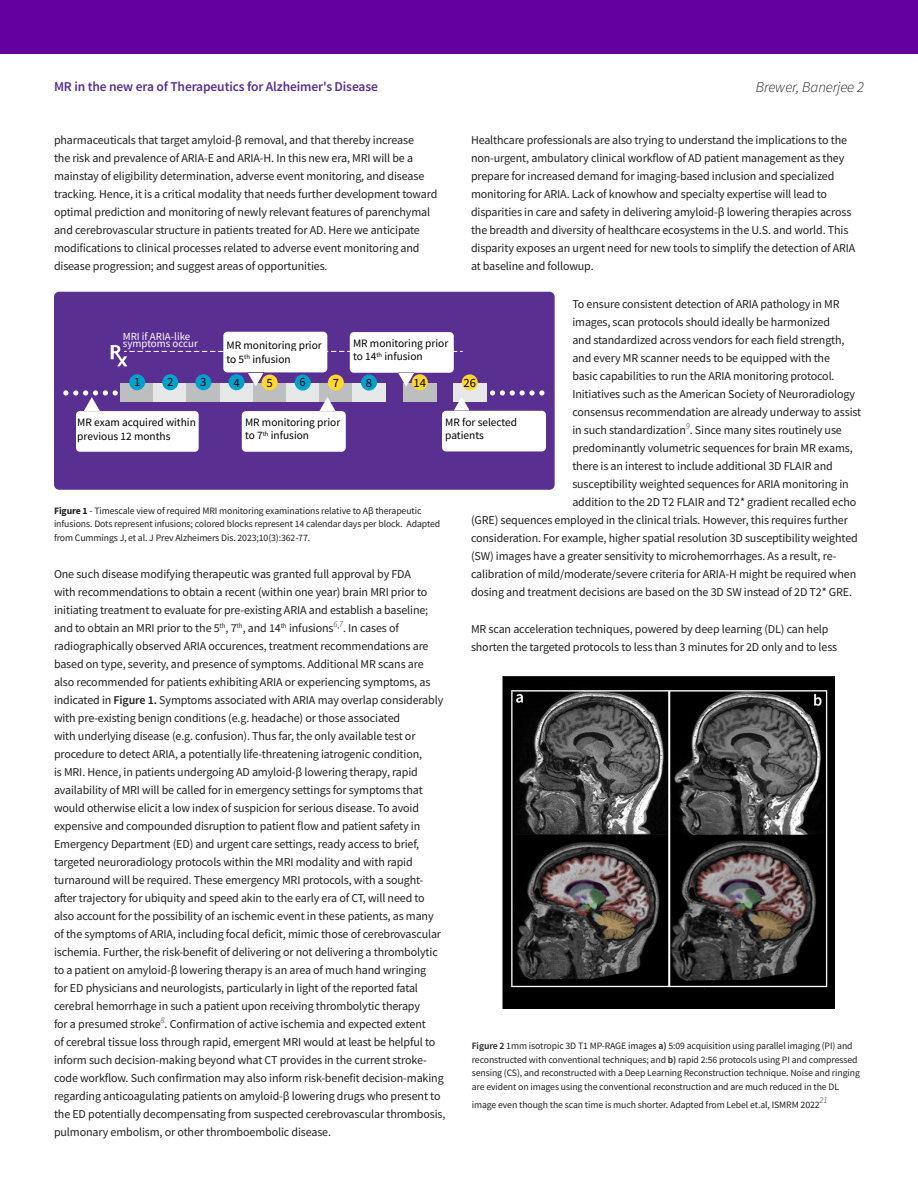
<style>
.page{position:relative;width:918px;height:1188px;background:#fff}
.page>*{position:absolute;margin:0;border:0;box-sizing:border-box;transform-origin:0 0}
.Body_Headline___Eyebrow_9_13{font:italic 300 15px "Source Sans Pro";letter-spacing:-.01em;color:#231f20}
.Body_Headline___Eyebrow_9_13-2{font:600 13.5px "Source Sans Pro";letter-spacing:-.01em;color:#583092}
.t1{font:12.6px "Source Sans Pro";color:#000}
.Body_Copy_8_12{font:12px/18px "Source Sans Pro";letter-spacing:-.01em;color:#231f20}
.t2{font:11.4px/13.6px "Source Sans Pro";color:#000}
.t3{font:10.95px "Source Sans Pro";color:#fff}
.Caption_7_9{font:9.75px/13.5px "Source Sans Pro";letter-spacing:-.01em;color:#231f20}
.Caption_7_9-2{font:italic 300 8.7px "Source Sans Pro";color:#231f20}
.s1{font-weight:700}
.s2{font-weight:600}
</style>
<div class="page">
<div style="left:0;top:0;width:918px;height:54px;background:#6400a0"></div>
<div style="left:54px;top:292px;width:501px;height:198px;background:#5a2f92;border-radius:5px"></div>
<svg style="left:63px;top:332px;width:483px;height:120px"></svg>
<img style="left:502px;top:676px;width:332px;height:332px">
<p class="Body_Headline___Eyebrow_9_13-2" style="left:54px;top:78px;width:325px">MR in the new era of Therapeutics for Alzheimer's Disease</p>
<p class="Body_Headline___Eyebrow_9_13" style="left:756px;top:78px;width:110px">Brewer, Banerjee 2</p>
<p class="Body_Copy_8_12" style="left:54px;top:131px;width:385px">pharmaceuticals that target amyloid-β removal, and that thereby increase<br>the risk and prevalence of ARIA-E and ARIA-H. In this new era, MRI will be a mainstay of eligibility determination, adverse event monitoring, and disease tracking. Hence, it is a critical modality that needs further development toward optimal prediction and monitoring of newly relevant features of parenchymal and cerebrovascular structure in patients treated for AD. Here we anticipate modifications to clinical processes related to adverse event monitoring and disease progression; and suggest areas of opportunities.</p>
<p class="Body_Copy_8_12" style="left:471px;top:131px;width:386px">Healthcare professionals are also trying to understand the implications to the non-urgent, ambulatory clinical workflow of AD patient management as they prepare for increased demand for imaging-based inclusion and specialized monitoring for ARIA. Lack of knowhow and specialty expertise will lead to disparities in care and safety in delivering amyloid-β lowering therapies across the breadth and diversity of healthcare ecosystems in the U.S. and world. This disparity exposes an urgent need for new tools to simplify the detection of ARIA at baseline and followup.</p>
<p class="Body_Copy_8_12" style="left:572px;top:294px;width:269px">To ensure consistent detection of ARIA pathology in MR</p>
<p class="Body_Copy_8_12" style="left:572px;top:312px;width:259px">images, scan protocols should ideally be harmonized</p>
<p class="Body_Copy_8_12" style="left:572px;top:330px;width:274px">and standardized across vendors for each field strength,</p>
<p class="Body_Copy_8_12" style="left:572px;top:348px;width:259px">and every MR scanner needs to be equipped with the</p>
<p class="Body_Copy_8_12" style="left:572px;top:366px;width:264px">basic capabilities to run the ARIA monitoring protocol.</p>
<p class="Body_Copy_8_12" style="left:572px;top:384px;width:284px">Initiatives such as the American Society of Neuroradiology</p>
<p class="Body_Copy_8_12" style="left:572px;top:402px;width:290px">consensus recommendation are already underway to assist</p>
<p class="Body_Copy_8_12" style="left:572px;top:420px;width:271px">in such standardization<sup>9</sup>. Since many sites routinely use</p>
<p class="Body_Copy_8_12" style="left:572px;top:438px;width:282px">predominantly volumetric sequences for brain MR exams,</p>
<p class="Body_Copy_8_12" style="left:572px;top:456px;width:262px">there is an interest to include additional 3D FLAIR and</p>
<p class="Body_Copy_8_12" style="left:572px;top:474px;width:278px">susceptibility weighted sequences for ARIA monitoring in</p>
<p class="Body_Copy_8_12" style="left:572px;top:492px;width:285px">addition to the 2D T2 FLAIR and T2* gradient recalled echo</p>
<p class="Body_Copy_8_12" style="left:471px;top:510px;width:378px">(GRE) sequences employed in the clinical trials. However, this requires further</p>
<p class="Body_Copy_8_12" style="left:471px;top:528px;width:388px">consideration. For example, higher spatial resolution 3D susceptibility weighted</p>
<p class="Body_Copy_8_12" style="left:471px;top:546px;width:367px">(SW) images have a greater sensitivity to microhemorrhages. As a result, re-</p>
<p class="Body_Copy_8_12" style="left:471px;top:564px;width:387px">calibration of mild/moderate/severe criteria for ARIA-H might be required when</p>
<p class="Body_Copy_8_12" style="left:471px;top:582px;width:383px">dosing and treatment decisions are based on the 3D SW instead of 2D T2* GRE.</p>
<p class="Body_Copy_8_12" style="left:471px;top:620px;width:368px">MR scan acceleration techniques, powered by deep learning (DL) can help shorten the targeted protocols to less than 3 minutes for 2D only and to less</p>
<p class="t3" style="left:123px;top:330px;width:69px">MRI if ARIA-like</p>
<p class="t3" style="left:123px;top:337px;width:76px">symptoms occur</p>
<p class="t2" style="left:353px;top:336px;width:97px">MR monitoring prior to 14<sup>th</sup> infusion</p>
<p class="t2" style="left:227px;top:339px;width:97px">MR monitoring prior to 5<sup>th</sup> infusion</p>
<p class="t1" style="left:134px;top:374px;width:8px">1</p>
<p class="t1" style="left:167px;top:374px;width:8px">2</p>
<p class="t1" style="left:200px;top:374px;width:8px">3</p>
<p class="t1" style="left:233px;top:375px;width:8px">4</p>
<p class="t1" style="left:266px;top:375px;width:8px">5</p>
<p class="t1" style="left:300px;top:374px;width:8px">6</p>
<p class="t1" style="left:333px;top:375px;width:8px">7</p>
<p class="t1" style="left:366px;top:375px;width:8px">8</p>
<p class="t1" style="left:463px;top:374px;width:14px">26</p>
<p class="t2" style="left:445px;top:415px;width:74px">MR for selected patients</p>
<p class="t1" style="left:414px;top:375px;width:14px">14</p>
<p class="t2" style="left:245px;top:415px;width:97px">MR monitoring prior to 7<sup>th</sup> infusion</p>
<p class="t2" style="left:77px;top:416px;width:120px">MR exam acquired within previous 12 months</p>
<p class="Caption_7_9" style="left:54px;top:504px;width:388px"><span class="s1">Figure 1</span> - Timescale view of required MRI monitoring examinations relative to Aβ therapeutic infusions. Dots represent infusions; colored blocks represent 14 calendar days per block. Adapted from Cummings J, et al. J Prev Alzheimers Dis. 2023;10(3):362-77.</p>
<p class="Body_Copy_8_12" style="left:54px;top:564px;width:393px">One such disease modifying therapeutic was granted full approval by FDA<br>with recommendations to obtain a recent (within one year) brain MRI prior to initiating treatment to evaluate for pre-existing ARIA and establish a baseline; and to obtain an MRI prior to the 5<sup>th</sup>, 7<sup>th</sup>, and 14<sup>th</sup> infusions<sup>6</sup><sup>,</sup><sup>7</sup>. In cases of radiographically observed ARIA occurences, treatment recommendations are based on type, severity, and presence of symptoms. Additional MR scans are also recommended for patients exhibiting ARIA or experiencing symptoms, as indicated in <span class="s2">Figure 1.</span> Symptoms associated with ARIA may overlap considerably with pre-existing benign conditions (e.g. headache) or those associated<br>with underlying disease (e.g. confusion). Thus far, the only available test or procedure to detect ARIA, a potentially life-threatening iatrogenic condition,<br>is MRI. Hence, in patients undergoing AD amyloid-β lowering therapy, rapid availability of MRI will be called for in emergency settings for symptoms that would otherwise elicit a low index of suspicion for serious disease. To avoid expensive and compounded disruption to patient flow and patient safety in Emergency Department (ED) and urgent care settings, ready access to brief, targeted neuroradiology protocols within the MRI modality and with rapid turnaround will be required. These emergency MRI protocols, with a sought&shy;after trajectory for ubiquity and speed akin to the early era of CT, will need to also account for the possibility of an ischemic event in these patients, as many of the symptoms of ARIA, including focal deficit, mimic those of cerebrovascular ischemia. Further, the risk-benefit of delivering or not delivering a thrombolytic to a patient on amyloid-β lowering therapy is an area of much hand wringing<br>for ED physicians and neurologists, particularly in light of the reported fatal cerebral hemorrhage in such a patient upon receiving thrombolytic therapy<br>for a presumed stroke<sup>8</sup>. Confirmation of active ischemia and expected extent<br>of cerebral tissue loss through rapid, emergent MRI would at least be helpful to inform such decision-making beyond what CT provides in the current stroke&shy;code workflow. Such confirmation may also inform risk-benefit decision-making regarding anticoagulating patients on amyloid-β lowering drugs who present to the ED potentially decompensating from suspected cerebrovascular thrombosis, pulmonary embolism, or other thromboembolic disease.</p>
<p class="Caption_7_9" style="left:472px;top:1039px;width:390px"><span class="s2">Figure 2</span> 1mm isotropic 3D T1 MP-RAGE images <span class="s2">a)</span> 5:09 acquisition using parallel imaging (PI) and reconstructed with conventional techniques; and <span class="s2">b)</span> rapid 2:56 protocols using PI and compressed sensing (CS), and reconstructed with a Deep Learning Reconstruction technique. Noise and ringing are evident on images using the conventional reconstruction and are much reduced in the DL</p>
<p class="Caption_7_9" style="left:472px;top:1098px;width:349px">image even though the scan time is much shorter. Adapted from Lebel et.al, ISMRM 2022</p>
<p class="Caption_7_9-2" style="left:820px;top:1094px;width:9px">21</p>
</div>
